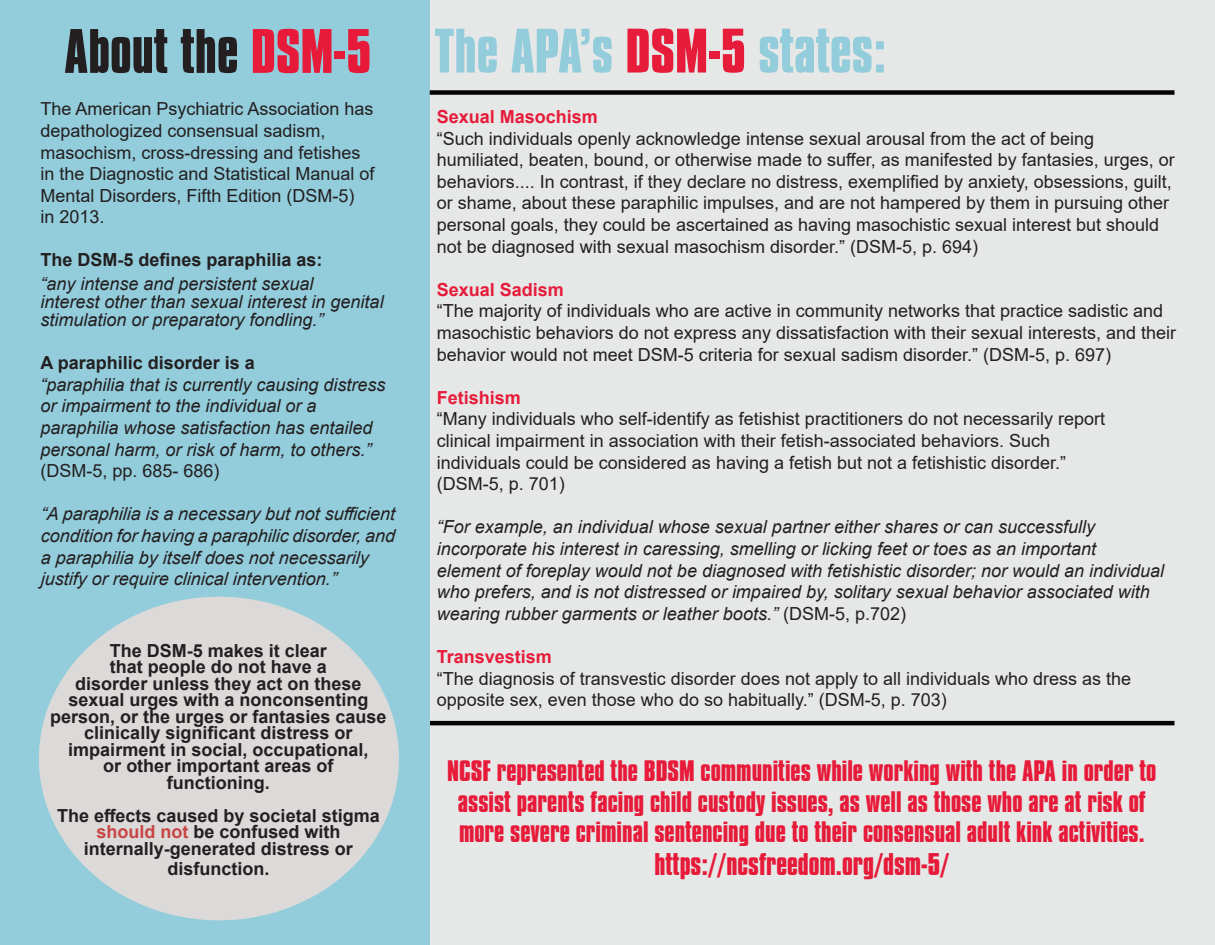
<style>
.page{position:relative;width:1215px;height:945px;background:#e5e8e7}
.page>*{position:absolute;margin:0;border:0;box-sizing:border-box;transform-origin:0 0}
.t1{font:700 54px "Compacta BT";color:#93ccdb}
.t2{font:700 54px "Compacta BT";color:#231f20}
.t3{font:700 27px "Compacta BT";color:#e71b39}
.t4{font:700 25.5px/30.6px "Compacta BT";color:#e71b39;text-align:center}
.t5{font:18px/21.6px "Arial";color:#231f20}
.t6{font:italic 18px/21.6px "Arial";color:#231f20}
.t7{font:700 18px/16.5px "Arial";color:#231f20;text-align:center}
.t8{font:700 18px "Arial";color:#e71b3a}
.t9{font:700 18px "Arial";color:#e71b39}
.s1{color:#e71b39}
.s2{color:#c94445}
.s3{color:#e61c3a}
.s4{font-style:normal}
</style>
<div class="page">
<hr style="left:430px;top:721px;width:744px;height:4px;background:#040503">
<div style="left:0;top:0;width:429px;height:945px;background:#93ccdb"></div>
<div style="left:39px;top:597px;width:360px;height:323px;background:#dbdad8;border-radius:50%"></div>
<div style="left:430px;top:90px;width:744px;height:5px;background:#040503"></div>
<h1 class="t2" style="left:64px;top:19px;width:309px">About the <span class="s1">DSM-5</span></h1>
<p class="t5" style="left:40px;top:98px;width:336px">The American Psychiatric Association has depathologized consensual sadism, masochism, cross-dressing and fetishes in the Diagnostic and Statistical Manual of Mental Disorders, Fifth Edition (DSM-5)<br>in 2013.</p>
<p class="t7" style="left:40px;top:252px;width:284px">The DSM-5 defines paraphilia as:</p>
<p class="t6" style="left:40px;top:275px;width:345px;line-height:18px">“any intense and persistent sexual<br>interest other than sexual interest in genital stimulation or preparatory fondling.”</p>
<p class="t7" style="left:40px;top:355px;width:216px">A paraphilic disorder is a</p>
<p class="t6" style="left:40px;top:374px;width:347px">“paraphilia that is currently causing distress or impairment to the individual or a paraphilia whose satisfaction has entailed personal harm, or risk of harm, to others.”</p>
<p class="t5" style="left:40px;top:460px;width:181px">(DSM-5, pp. 685- 686)</p>
<p class="t6" style="left:40px;top:504px;width:356px">“A paraphilia is a necessary but not sufficient condition for having a paraphilic disorder, and a paraphilia by itself does not necessarily justify or require clinical intervention.”</p>
<p class="t7" style="left:50px;top:642px;width:338px">The DSM-5 makes it clear<br>that people do not have a<br>disorder unless they act on these sexual urges with a nonconsenting person, or the urges or fantasies cause clinically significant distress or impairment in social, occupational,<br>or other important areas of functioning.</p>
<p class="t7" style="left:57px;top:807px;width:324px">The effects caused by societal stigma <span class="s2">should not</span> be confused with internally-generated distress or</p>
<p class="t7" style="left:167px;top:860px;width:104px">disfunction.</p>
<h1 class="t1" style="left:434px;top:18px;width:454px">The APA’s <span class="s3">DSM-5</span> states:</h1>
<p class="t9" style="left:437px;top:104px;width:163px">Sexual Masochism</p>
<p class="t5" style="left:437px;top:127px;width:740px">“Such individuals openly acknowledge intense sexual arousal from the act of being humiliated, beaten, bound, or otherwise made to suffer, as manifested by fantasies, urges, or behaviors.... In contrast, if they declare no distress, exemplified by anxiety, obsessions, guilt, or shame, about these paraphilic impulses, and are not hampered by them in pursuing other personal goals, they could be ascertained as having masochistic sexual interest but should not be diagnosed with sexual masochism disorder.” (DSM-5, p. 694)</p>
<p class="t8" style="left:437px;top:277px;width:129px">Sexual Sadism</p>
<p class="t5" style="left:437px;top:300px;width:741px">“The majority of individuals who are active in community networks that practice sadistic and masochistic behaviors do not express any dissatisfaction with their sexual interests, and their behavior would not meet DSM-5 criteria for sexual sadism disorder.” (DSM-5, p. 697)</p>
<p class="t8" style="left:437px;top:385px;width:86px">Fetishism</p>
<p class="t5" style="left:437px;top:408px;width:670px">“Many individuals who self-identify as fetishist practitioners do not necessarily report clinical impairment in association with their fetish-associated behaviors. Such individuals could be considered as having a fetish but not a fetishistic disorder.” (DSM-5, p. 701)</p>
<p class="t6" style="left:437px;top:516px;width:729px">“For example, an individual whose sexual partner either shares or can successfully incorporate his interest in caressing, smelling or licking feet or toes as an important element of foreplay would not be diagnosed with fetishistic disorder; nor would an individual who prefers, and is not distressed or impaired by, solitary sexual behavior associated with wearing rubber garments or leather boots.” <span class="s4">(DSM-5, p.702)</span></p>
<p class="t8" style="left:437px;top:644px;width:117px">Transvestism</p>
<p class="t5" style="left:437px;top:667px;width:696px">“The diagnosis of transvestic disorder does not apply to all individuals who dress as the opposite sex, even those who do so habitually.” (DSM-5, p. 703)</p>
<h3 class="t4" style="left:447px;top:756px;width:711px">NCSF represented the BDSM communities while working with the APA in order to assist parents facing child custody issues, as well as those who are at risk of more severe criminal sentencing due to their consensual adult kink activities.</h3>
<h2 class="t3" style="left:654px;top:848px;width:296px">https://ncsfreedom.org/dsm-5/</h2>
</div>
